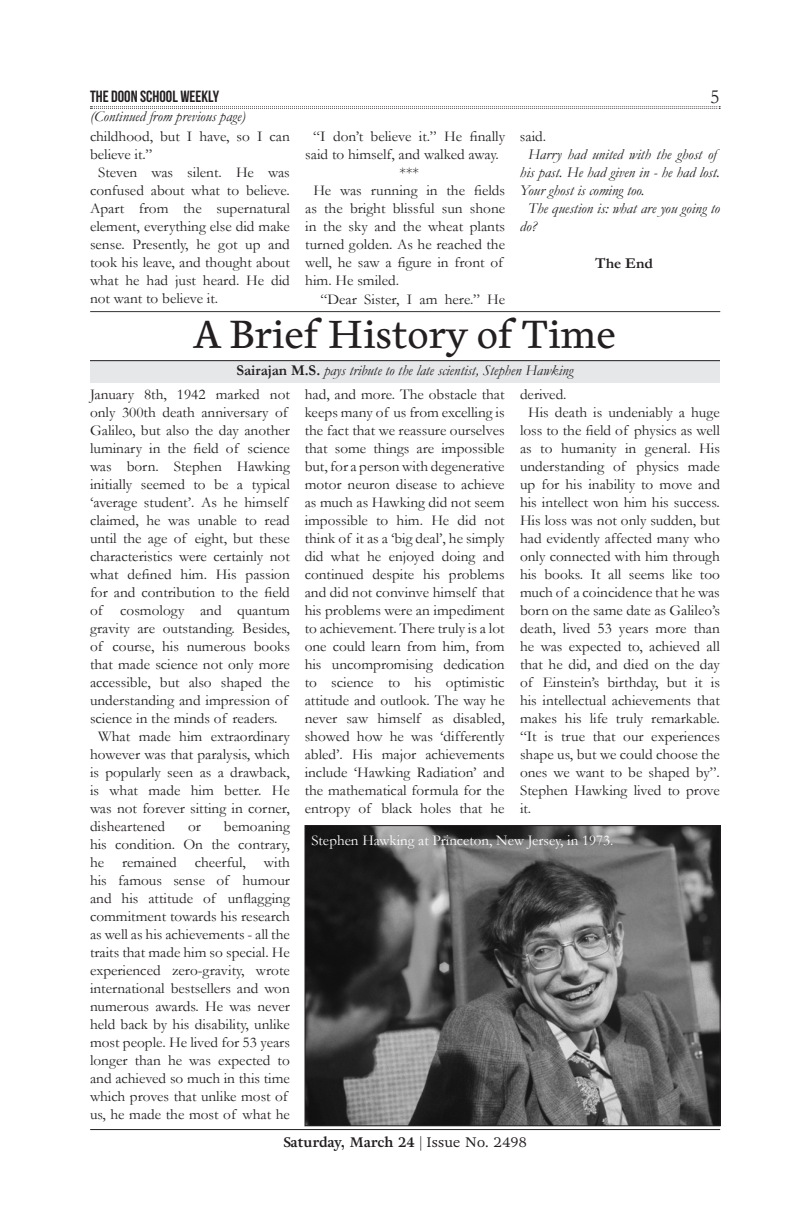
<style>
.page{position:relative;width:810px;height:1215px;background:#fff}
.page>*{position:absolute;margin:0;border:0;box-sizing:border-box;transform-origin:0 0}
.t1{font:41.25px "Cardea OTCE";color:#231f20}
.t2{font:20px "Garamond";color:#231f20}
.t3{font:16.25px "Bebas Neue";color:#231f20}
.t4{font:15px/18px "Garamond";color:#231f20}
.t5{font:italic 15px/18px "Garamond";color:#231f20}
.t6{font:15px "Garamond";color:#fff}
.t7{font:700 15px "Garamond";color:#231f20}
.t8{font:700 13.75px "Adriane Text";letter-spacing:.01em;color:#231f20}
.s1{font-weight:700;font-style:normal}
.s2{font-weight:400}
</style>
<div class="page">
<svg style="left:90px;top:106px;width:630px;height:3px"></svg>
<hr style="left:90px;top:1129px;width:630px;height:1px;background:#231f20">
<div style="left:90px;top:360px;width:630px;height:22px;background:#e6e7e9"></div>
<hr style="left:90px;top:360px;width:630px;height:1px;background:#231f20">
<img style="left:307px;top:827px;width:411px;height:297px">
<div style="left:305px;top:825px;width:415px;height:301px;border:1px solid #231f20"></div>
<hr style="left:90px;top:311px;width:630px;height:1px;background:#333233">
<p class="t3" style="left:90px;top:88px;width:131px">THE DOON SCHOOL WEEKLY</p>
<h2 class="t2" style="left:710px;top:83px;width:11px">5</h2>
<p class="t5" style="left:90px;top:106px;width:157px">(Continued from previous page)</p>
<p class="t4" style="left:90px;top:127px;width:201px">childhood, but I have, so I can believe it.”</p>
<p class="t4" style="left:90px;top:163px;width:201px;text-align:justify;text-indent:8px">Steven was silent. He was confused about what to believe.<br>Apart from the supernatural element, everything else did make sense. Presently, he got up and took his leave, and thought about what he had just heard. He did not want to believe it.</p>
<p class="t4" style="left:305px;top:127px;width:201px;text-align:center">“I don’t believe it.” He finally said to himself, and walked away.</p>
<p class="t4" style="left:399px;top:163px;width:21px">***</p>
<p class="t4" style="left:305px;top:181px;width:201px;text-indent:8px">He was running in the fields as the bright blissful sun shone in the sky and the wheat plants turned golden. As he reached the well, he saw a figure in front of him. He smiled.</p>
<p class="t4" style="left:321px;top:290px;width:186px">“Dear Sister, I am here.” He</p>
<p class="t4" style="left:520px;top:127px;width:28px">said.</p>
<p class="t5" style="left:520px;top:145px;width:201px;text-indent:8px">Harry had united with the ghost of his past. He had given in - he had lost.<br>Your ghost is coming too.</p>
<p class="t5" style="left:520px;top:198px;width:201px;line-height:18.8px;text-indent:8px">The question is: what are you going to do?</p>
<p class="t7" style="left:595px;top:253px;width:59px">The End</p>
<p class="t1" style="left:194px;top:317px;width:424px">A Brief History of Time</p>
<p class="t4" style="left:90px;top:385px;width:202px">January 8th, 1942 marked not only 300th death anniversary of<br>Galileo, but also the day another luminary in the field of science was born. Stephen Hawking initially seemed to be a typical ‘average student’. As he himself claimed, he was unable to read until the age of eight, but these characteristics were certainly not what defined him. His passion for and contribution to the field of cosmology and quantum gravity are outstanding. Besides, of course, his numerous books that made science not only more accessible, but also shaped the understanding and impression of science in the minds of readers.</p>
<p class="t4" style="left:90px;top:727px;width:201px;text-align:justify;text-indent:8px">What made him extraordinary however was that paralysis, which is popularly seen as a drawback, is what made him better. He was not forever sitting in corner, disheartened</p>
<p class="t5" style="left:236px;top:361px;width:338px"><span class="s1">Sairajan M.S.</span> pays tribute to the late scientist, Stephen Hawking</p>
<p class="t4" style="left:305px;top:385px;width:202px;text-align:justify">had, and more. The obstacle that keeps many of us from excelling is the fact that we reassure ourselves that some things are impossible but, for a person with degenerative motor neuron disease to achieve as much as Hawking did not seem impossible to him. He did not think of it as a ‘big deal’, he simply did what he enjoyed doing and continued despite his problems and did not convinve himself that his problems were an impediment to achievement. There truly is a lot one could learn from him, from his uncompromising dedication to science to his optimistic attitude and outlook. The way he never saw himself as disabled, showed how he was ‘differently abled’. His major achievements include ‘Hawking Radiation’ and the mathematical formula for the entropy of black holes that he</p>
<p class="t4" style="left:520px;top:385px;width:48px">derived.</p>
<p class="t4" style="left:520px;top:403px;width:202px;text-align:justify;text-indent:8px">His death is undeniably a huge loss to the field of physics as well as to humanity in general. His understanding of physics made up for his inability to move and his intellect won him his success.<br>His loss was not only sudden, but had evidently affected many who only connected with him through his books. It all seems like too much of a coincidence that he was born on the same date as Galileo’s death, lived 53 years more than he was expected to, achieved all that he did, and died on the day of Einstein’s birthday, but it is his intellectual achievements that makes his life truly remarkable. “It is true that our experiences shape us, but we could choose the ones we want to be shaped by”.<br>Stephen Hawking lived to prove it.</p>
<p class="t4" style="left:90px;top:817px;width:201px;text-indent:134px">bemoaning his condition. On the contrary, he remained cheerful, with his famous sense of humour and his attitude of unflagging commitment towards his research as well as his achievements - all the traits that made him so special. He experienced zero-gravity, wrote international bestsellers and won numerous awards. He was never held back by his disability, unlike most people. He lived for 53 years longer than he was expected to and achieved so much in this time which proves that unlike most of us, he made the most of what he</p>
<p class="t4" style="left:188px;top:817px;width:14px">or</p>
<p class="t6" style="left:311px;top:830px;width:304px">Stephen Hawking at Princeton, New Jersey, in 1973.</p>
<p class="t8" style="left:284px;top:1133px;width:244px">Saturday, March 24 <span class="s2">| Issue No. 2498</span></p>
</div>
